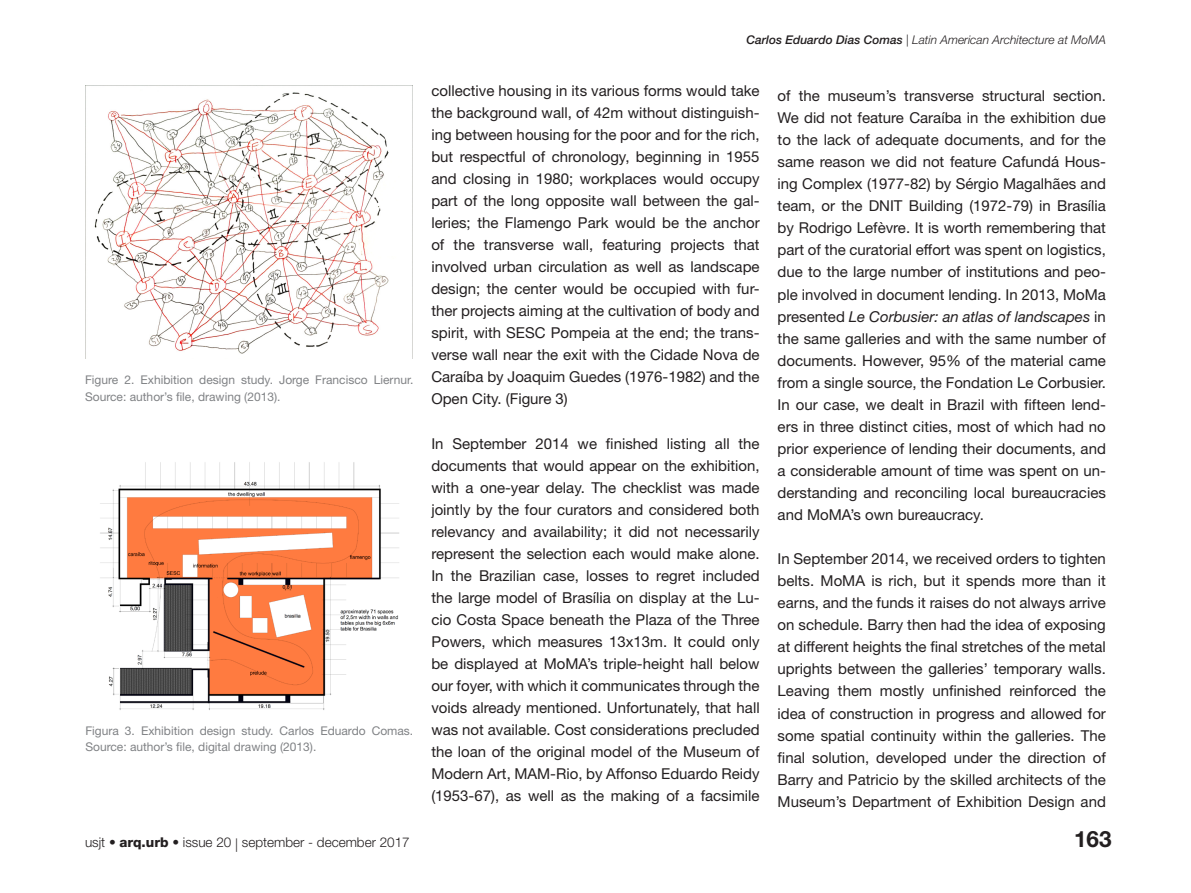
<style>
.page{position:relative;width:1191px;height:893px;background:#fff}
.page>*{position:absolute;margin:0;border:0;box-sizing:border-box;transform-origin:0 0}
.t1{font:700 22.5px "Helvetica Neue LT Std";color:#231f20}
.Texto{font:15px/22px "Helvetica Neue LT Std";color:#231f20;text-align:justify}
.t2{font:300 13.5px "Helvetica Neue LT Std";color:#231f20}
.Legenda{font:12px/16.5px "Helvetica Neue LT Std";color:#808285}
.t3{font:italic 300 12px "Helvetica Neue LT Std";color:#231f20}
.s1{font-weight:800}
.s2{font-weight:500}
.s3{font-style:italic}
</style>
<div class="page">
<img style="left:85px;top:85px;width:328px;height:273px">
<img style="left:100px;top:462px;width:299px;height:248px">
<p class="Legenda" style="left:85px;top:371px;width:330px">Figure 2. Exhibition design study. Jorge Francisco Liernur.<br>Source: author’s file, drawing (2013).</p>
<p class="Legenda" style="left:85px;top:722px;width:329px">Figura 3. Exhibition design study. Carlos Eduardo Comas.<br>Source: author’s file, digital drawing (2013).</p>
<p class="t2" style="left:85px;top:834px;width:326px">usjt • <span class="s1">arq.urb</span> • issue 20 | september - december 2017</p>
<p class="t3" style="left:746px;top:33px;width:361px"><span class="s2">Carlos Eduardo Dias Comas</span> | Latin American Architecture at MoMA</p>
<p class="Texto" style="left:431px;top:79px;width:330px">collective housing in its various forms would take the background wall, of 42m without distinguish&shy;ing between housing for the poor and for the rich, but respectful of chronology, beginning in 1955 and closing in 1980; workplaces would occupy part of the long opposite wall between the gal&shy;leries; the Flamengo Park would be the anchor of the transverse wall, featuring projects that involved urban circulation as well as landscape design; the center would be occupied with fur&shy;ther projects aiming at the cultivation of body and spirit, with SESC Pompeia at the end; the trans&shy;verse wall near the exit with the Cidade Nova de Caraíba by Joaquim Guedes (1976-1982) and the Open City. (Figure 3)</p>
<p class="Texto" style="left:431px;top:432px;width:330px">In September 2014 we finished listing all the documents that would appear on the exhibition, with a one-year delay. The checklist was made jointly by the four curators and considered both relevancy and availability; it did not necessarily represent the selection each would make alone.<br>In the Brazilian case, losses to regret included the large model of Brasília on display at the Lu&shy;cio Costa Space beneath the Plaza of the Three Powers, which measures 13x13m. It could only be displayed at MoMA’s triple-height hall below our foyer, with which it communicates through the voids already mentioned. Unfortunately, that hall was not available. Cost considerations precluded the loan of the original model of the Museum of Modern Art, MAM-Rio, by Affonso Eduardo Reidy (1953-67), as well as the making of a facsimile</p>
<p class="Texto" style="left:777px;top:85px;width:330px">of the museum’s transverse structural section.<br>We did not feature Caraíba in the exhibition due to the lack of adequate documents, and for the same reason we did not feature Cafundá Hous&shy;ing Complex (1977-82) by Sérgio Magalhães and team, or the DNIT Building (1972-79) in Brasília by Rodrigo Lefèvre. It is worth remembering that part of the curatorial effort was spent on logistics, due to the large number of institutions and peo&shy;ple involved in document lending. In 2013, MoMa presented <span class="s3">Le Corbusier: an atlas of landscapes</span> in the same galleries and with the same number of documents. However, 95% of the material came from a single source, the Fondation Le Corbusier.<br>In our case, we dealt in Brazil with fifteen lend&shy;ers in three distinct cities, most of which had no prior experience of lending their documents, and a considerable amount of time was spent on un&shy;derstanding and reconciling local bureaucracies and MoMA’s own bureaucracy.</p>
<p class="Texto" style="left:777px;top:548px;width:330px">In September 2014, we received orders to tighten belts. MoMA is rich, but it spends more than it earns, and the funds it raises do not always arrive on schedule. Barry then had the idea of exposing at different heights the final stretches of the metal uprights between the galleries’ temporary walls.<br>Leaving them mostly unfinished reinforced the idea of construction in progress and allowed for some spatial continuity within the galleries. The final solution, developed under the direction of Barry and Patricio by the skilled architects of the Museum’s Department of Exhibition Design and</p>
<h1 class="t1" style="left:1074px;top:825px;width:39px">163</h1>
</div>
